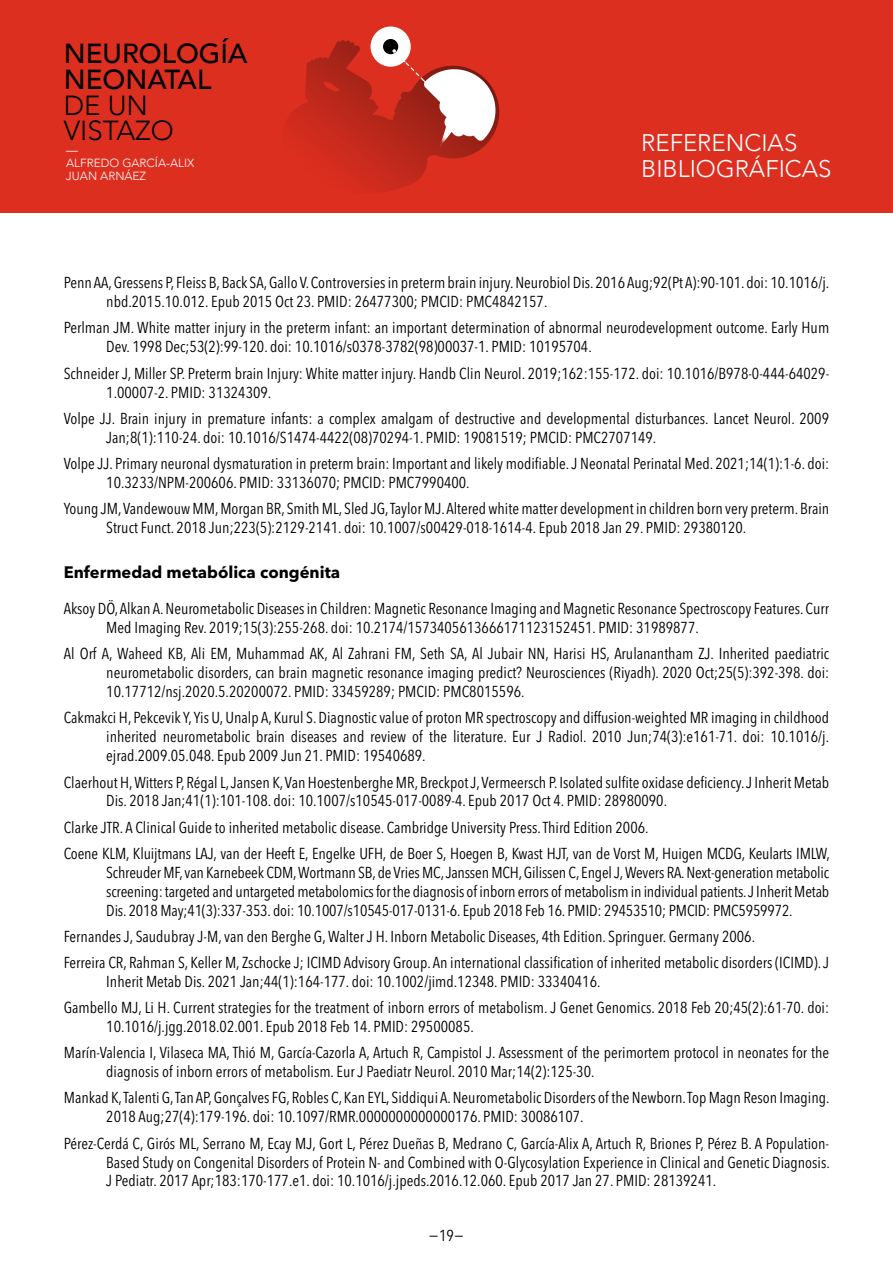
<style>
.page{position:relative;width:893px;height:1263px;background:#fff}
.page>*{position:absolute;margin:0;border:0;box-sizing:border-box;transform-origin:0 0}
.t1{font:500 27.6px/25.7px "Avenir";color:#000}
.t2{font:300 27.6px/25.7px "Avenir";color:#000}
.t3{font:300 24px/25.5px "Avenir";color:#fff}
.t4{font:700 16.5px "Avenir Next LT Pro";color:#000}
.t5{font:condensed 15.75px/18.9px "Avenir Next LT Pro";color:#000}
.t6{font:300 11.85px/13px "Avenir";color:#fff}
</style>
<div class="page">
<div style="left:0;top:0;width:893px;height:213px;background:#dd2f20"></div>
<div style="left:371px;top:27px;width:40px;height:40px;background:#fff;border-radius:50%"></div>
<svg style="left:286px;top:40px;width:213px;height:153px"></svg>
<h1 class="t1" style="left:64px;top:39px;width:185px">NEUROLOGÍA<br>NEONATAL</h1>
<h1 class="t2" style="left:64px;top:92px;width:111px">DE UN<br>VISTAZO</h1>
<p class="t6" style="left:66px;top:143px;width:130px">—<br>ALFREDO GARCÍA-ALIX<br>JUAN ARNÁEZ</p>
<h2 class="t3" style="left:641px;top:130px;width:192px">REFERENCIAS<br>BIBLIOGRÁFICAS</h2>
<p class="t5" style="left:106px;top:273px;width:724px;text-indent:-43px">Penn AA, Gressens P, Fleiss B, Back SA, Gallo V. Controversies in preterm brain injury. Neurobiol Dis. 2016 Aug;92(Pt A):90-101. doi: 10.1016/j. nbd.2015.10.012. Epub 2015 Oct 23. PMID: 26477300; PMCID: PMC4842157.</p>
<p class="t5" style="left:106px;top:318px;width:724px;text-indent:-43px">Perlman JM. White matter injury in the preterm infant: an important determination of abnormal neurodevelopment outcome. Early Hum<br>Dev. 1998 Dec;53(2):99-120. doi: 10.1016/s0378-3782(98)00037-1. PMID: 10195704.</p>
<p class="t5" style="left:106px;top:364px;width:724px;text-indent:-43px">Schneider J, Miller SP. Preterm brain Injury: White matter injury. Handb Clin Neurol. 2019;162:155-172. doi: 10.1016/B978-0-444-64029-<br>1.00007-2. PMID: 31324309.</p>
<p class="t5" style="left:106px;top:409px;width:724px;text-indent:-43px">Volpe JJ. Brain injury in premature infants: a complex amalgam of destructive and developmental disturbances. Lancet Neurol. 2009<br>Jan;8(1):110-24. doi: 10.1016/S1474-4422(08)70294-1. PMID: 19081519; PMCID: PMC2707149.</p>
<p class="t5" style="left:106px;top:454px;width:724px;text-indent:-43px">Volpe JJ. Primary neuronal dysmaturation in preterm brain: Important and likely modifiable. J Neonatal Perinatal Med. 2021;14(1):1-6. doi:<br>10.3233/NPM-200606. PMID: 33136070; PMCID: PMC7990400.</p>
<p class="t5" style="left:106px;top:499px;width:724px;text-indent:-43px">Young JM, Vandewouw MM, Morgan BR, Smith ML, Sled JG, Taylor MJ. Altered white matter development in children born very preterm. Brain<br>Struct Funct. 2018 Jun;223(5):2129-2141. doi: 10.1007/s00429-018-1614-4. Epub 2018 Jan 29. PMID: 29380120.</p>
<p class="t4" style="left:64px;top:562px;width:278px">Enfermedad metabólica congénita</p>
<p class="t5" style="left:106px;top:599px;width:724px;text-indent:-43px">Aksoy DÖ, Alkan A. Neurometabolic Diseases in Children: Magnetic Resonance Imaging and Magnetic Resonance Spectroscopy Features. Curr<br>Med Imaging Rev. 2019;15(3):255-268. doi: 10.2174/1573405613666171123152451. PMID: 31989877.</p>
<p class="t5" style="left:106px;top:644px;width:724px;text-align:justify;text-indent:-43px">Al Orf A, Waheed KB, Ali EM, Muhammad AK, Al Zahrani FM, Seth SA, Al Jubair NN, Harisi HS, Arulanantham ZJ. Inherited paediatric neurometabolic disorders, can brain magnetic resonance imaging predict? Neurosciences (Riyadh). 2020 Oct;25(5):392-398. doi:<br>10.17712/nsj.2020.5.20200072. PMID: 33459289; PMCID: PMC8015596.</p>
<p class="t5" style="left:106px;top:708px;width:724px;text-align:justify;text-indent:-43px">Cakmakci H, Pekcevik Y, Yis U, Unalp A, Kurul S. Diagnostic value of proton MR spectroscopy and diffusion-weighted MR imaging in childhood inherited neurometabolic brain diseases and review of the literature. Eur J Radiol. 2010 Jun;74(3):e161-71. doi: 10.1016/j. ejrad.2009.05.048. Epub 2009 Jun 21. PMID: 19540689.</p>
<p class="t5" style="left:106px;top:772px;width:724px;text-indent:-43px">Claerhout H, Witters P, Régal L, Jansen K, Van Hoestenberghe MR, Breckpot J, Vermeersch P. Isolated sulfite oxidase deficiency. J Inherit Metab<br>Dis. 2018 Jan;41(1):101-108. doi: 10.1007/s10545-017-0089-4. Epub 2017 Oct 4. PMID: 28980090.</p>
<p class="t5" style="left:64px;top:814px;width:767px;line-height:26.2px">Clarke JTR. A Clinical Guide to inherited metabolic disease. Cambridge University Press. Third Edition 2006.<br>Coene KLM, Kluijtmans LAJ, van der Heeft E, Engelke UFH, de Boer S, Hoegen B, Kwast HJT, van de Vorst M, Huigen MCDG, Keularts IMLW,</p>
<p class="t5" style="left:106px;top:863px;width:724px;text-align:justify">Schreuder MF, van Karnebeek CDM, Wortmann SB, de Vries MC, Janssen MCH, Gilissen C, Engel J, Wevers RA. Next-generation metabolic screening: targeted and untargeted metabolomics for the diagnosis of inborn errors of metabolism in individual patients. J Inherit Metab Dis. 2018 May;41(3):337-353. doi: 10.1007/s10545-017-0131-6. Epub 2018 Feb 16. PMID: 29453510; PMCID: PMC5959972.</p>
<p class="t5" style="left:64px;top:923px;width:767px;line-height:26.2px">Fernandes J, Saudubray J-M, van den Berghe G, Walter J H. Inborn Metabolic Diseases, 4th Edition. Springuer. Germany 2006.<br>Ferreira CR, Rahman S, Keller M, Zschocke J; ICIMD Advisory Group. An international classification of inherited metabolic disorders (ICIMD). J</p>
<p class="t5" style="left:64px;top:968px;width:767px;line-height:26.2px;text-indent:43px">Inherit Metab Dis. 2021 Jan;44(1):164-177. doi: 10.1002/jimd.12348. PMID: 33340416.<br>Gambello MJ, Li H. Current strategies for the treatment of inborn errors of metabolism. J Genet Genomics. 2018 Feb 20;45(2):61-70. doi:</p>
<p class="t5" style="left:64px;top:1013px;width:767px;line-height:26.2px;text-indent:43px">10.1016/j.jgg.2018.02.001. Epub 2018 Feb 14. PMID: 29500085.<br>Marín-Valencia I, Vilaseca MA, Thió M, García-Cazorla A, Artuch R, Campistol J. Assessment of the perimortem protocol in neonates for the</p>
<p class="t5" style="left:64px;top:1058px;width:767px;line-height:26.2px;text-indent:43px">diagnosis of inborn errors of metabolism. Eur J Paediatr Neurol. 2010 Mar;14(2):125-30.<br>Mankad K, Talenti G, Tan AP, Gonçalves FG, Robles C, Kan EYL, Siddiqui A. Neurometabolic Disorders of the Newborn. Top Magn Reson Imaging.</p>
<p class="t5" style="left:64px;top:1104px;width:767px;line-height:26.2px;text-indent:43px">2018 Aug;27(4):179-196. doi: 10.1097/RMR.0000000000000176. PMID: 30086107.<br>Pérez-Cerdá C, Girós ML, Serrano M, Ecay MJ, Gort L, Pérez Dueñas B, Medrano C, García-Alix A, Artuch R, Briones P, Pérez B. A Population-</p>
<p class="t5" style="left:106px;top:1152px;width:725px">Based Study on Congenital Disorders of Protein N- and Combined with O-Glycosylation Experience in Clinical and Genetic Diagnosis.<br>J Pediatr. 2017 Apr;183:170-177.e1. doi: 10.1016/j.jpeds.2016.12.060. Epub 2017 Jan 27. PMID: 28139241.</p>
<p class="t5" style="left:429px;top:1226px;width:37px">−19−</p>
</div>
